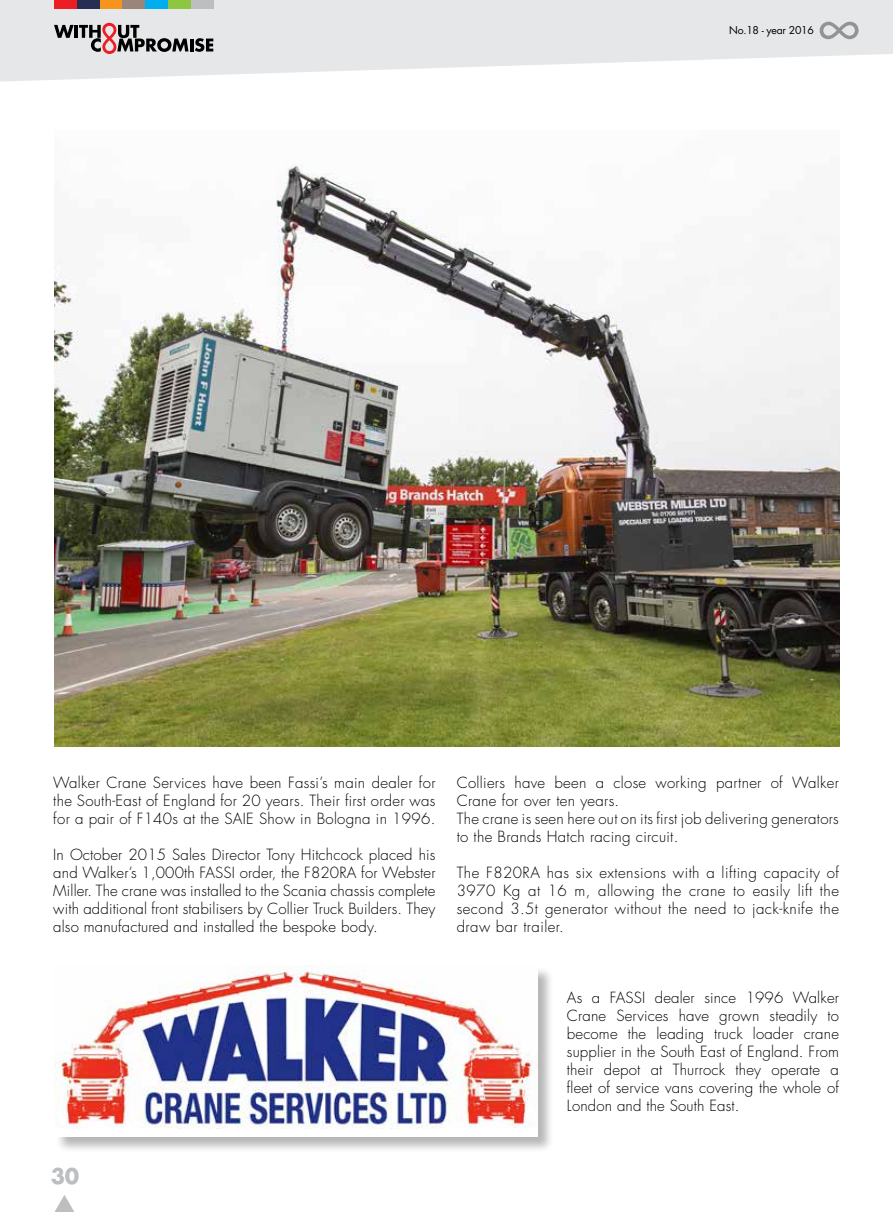
<style>
.page{position:relative;width:893px;height:1212px;background:#fff}
.page>*{position:absolute;margin:0;border:0;box-sizing:border-box;transform-origin:0 0}
.t1{font:700 21px "Futura";color:#bcbec0}
.t2{font:300 15px/18px "Futura";letter-spacing:.02em;color:#000;text-align:justify}
.t3{font:10.5px "Futura";letter-spacing:-.025em;color:#000}
</style>
<div class="page">
<img style="left:54px;top:164px;width:785px;height:583px">
<svg style="left:0;top:0;width:893px;height:82px;fill:#e6e7e8"></svg>
<div style="left:54px;top:0;width:23px;height:9px;background:#ed1d24"></div>
<div style="left:77px;top:0;width:23px;height:9px;background:#272e54"></div>
<div style="left:100px;top:0;width:23px;height:9px;background:#f7941e"></div>
<div style="left:122px;top:0;width:23px;height:9px;background:#9b8579"></div>
<div style="left:145px;top:0;width:23px;height:9px;background:#00aeef"></div>
<div style="left:168px;top:0;width:23px;height:9px;background:#8dc63f"></div>
<div style="left:191px;top:0;width:23px;height:9px;background:#bcbec0"></div>
<svg style="left:54px;top:23px;width:159px;height:31px;background:#a79e9f"></svg>
<svg style="left:820px;top:22px;width:38px;height:17px"></svg>
<svg style="left:55px;top:1195px;width:19px;height:17px"></svg>
<div style="left:55px;top:966px;width:499px;height:187px;background:#000;opacity:.29"></div>
<div style="left:54px;top:965px;width:483px;height:171px;background:#fff"></div>
<img style="left:54px;top:965px;width:483px;height:163px">
<p class="t3" style="left:753px;top:23px;width:8px">4</p>
<p class="t3" style="left:807px;top:23px;width:8px">3</p>
<p class="t3" style="left:729px;top:23px;width:86px">No.18 - year 2016</p>
<p class="t2" style="left:53px;top:774px;width:384px">Walker Crane Services have been Fassi’s main dealer for the South-East of England for 20 years. Their first order was for a pair of F140s at the SAIE Show in Bologna in 1996.</p>
<p class="t2" style="left:53px;top:846px;width:384px">In October 2015 Sales Director Tony Hitchcock placed his and Walker’s 1,000th FASSI order, the F820RA for Webster Miller. The crane was installed to the Scania chassis complete with additional front stabilisers by Collier Truck Builders. They also manufactured and installed the bespoke body.</p>
<p class="t2" style="left:457px;top:774px;width:384px;text-align:left">Colliers have been a close working partner of Walker Crane for over ten years.<br>The crane is seen here out on its first job delivering generators to the Brands Hatch racing circuit.</p>
<p class="t2" style="left:457px;top:864px;width:384px">The F820RA has six extensions with a lifting capacity of 3970 Kg at 16 m, allowing the crane to easily lift the second 3.5t generator without the need to jack-knife the draw bar trailer.</p>
<p class="t2" style="left:567px;top:989px;width:273px">As a FASSI dealer since 1996 Walker Crane Services have grown steadily to become the leading truck loader crane supplier in the South East of England. From their depot at Thurrock they operate a fleet of service vans covering the whole of London and the South East.</p>
<h1 class="t1" style="left:51px;top:1162px;width:30px">30</h1>
</div>
